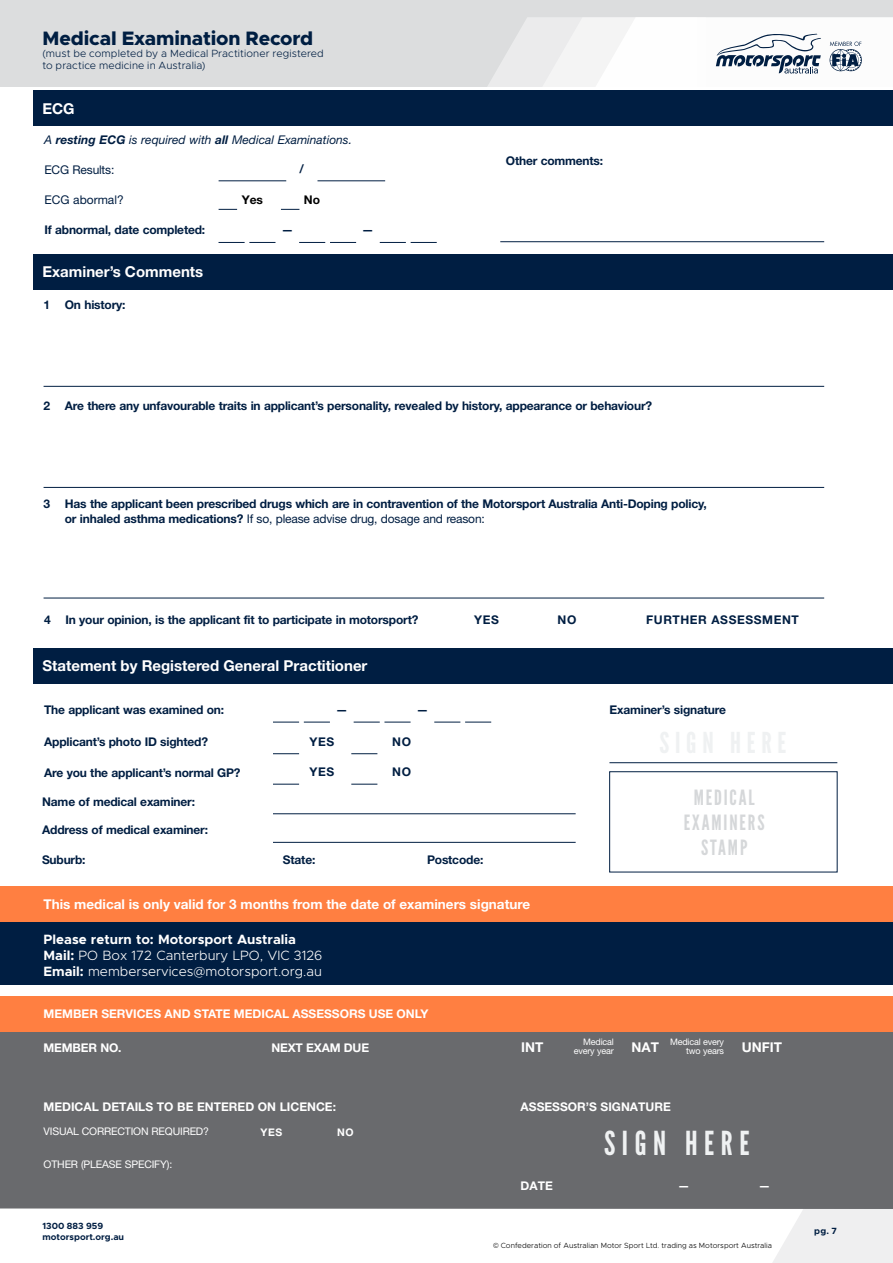
<style>
.page{position:relative;width:893px;height:1263px;background:#fff}
.page>*{position:absolute;margin:0;border:0;box-sizing:border-box;transform-origin:0 0}
.t1{font:33px "League Gothic";letter-spacing:.2em;color:#eff1f2}
.t2{font:21px/25.2px "League Gothic";letter-spacing:.09em;color:#d5d7d9;text-align:center}
.t3{font:800 19.5px "Metropolis";letter-spacing:-.01em;color:#001e42}
.t4{font:700 15px "Helvetica Neue LT Std";color:#fff}
.t5{font:300 13.5px/16.2px "Metropolis";color:#fff}
.t6{font:700 13.5px "Helvetica Neue LT Std";color:#fff}
.t7{font:700 12px/14.4px "Helvetica Neue LT Std";letter-spacing:-.015em;color:#001e42}
.t8{font:700 12px "Helvetica Neue LT Std";color:#fff}
.t9{font:italic 12px "Helvetica Neue LT Std";color:#001e42}
.t10{font:12px "Helvetica Neue LT Std";letter-spacing:-.005em;color:#001e42}
.t11{font:700 12px "Helvetica Neue LT Std";letter-spacing:.05em;color:#001e42}
.t12{font:700 12px "Helvetica Neue LT Std";color:#000}
.t13{font:300 10.5px/12px "Metropolis";letter-spacing:.01em;color:#001e42}
.t14{font:10.5px "Helvetica Neue LT Std";letter-spacing:-.015em;color:#fff}
.t15{font:700 10.5px "Helvetica Neue LT Std";color:#fff}
.t16{font:9px/9px "Helvetica Neue LT Std";letter-spacing:-.02em;color:#fff;text-align:right}
.t17{font:700 9px/10.8px "Metropolis";color:#001e42}
.t18{font:300 7.5px "Metropolis";color:#000}
.s1{font-weight:700}
.s2{font-weight:400}
.s3{font-family:"Montserrat"}
</style>
<div class="page">
<div style="left:0;top:0;width:893px;height:87px;background:#dcddde"></div>
<svg style="left:488px;top:17px;width:405px;height:70px"></svg>
<svg style="left:773px;top:1209px;width:120px;height:54px"></svg>
<div style="left:0;top:1032px;width:893px;height:177px;background:#696a6d"></div>
<div style="left:33px;top:91px;width:860px;height:35px;background:#001e42"></div>
<div style="left:0;top:887px;width:893px;height:35px;background:#ff7f41"></div>
<div style="left:0;top:996px;width:893px;height:36px;background:#ff7f41"></div>
<div style="left:33px;top:254px;width:860px;height:35px;background:#001e42"></div>
<div style="left:33px;top:648px;width:860px;height:36px;background:#001e42"></div>
<div style="left:609px;top:771px;width:228px;height:101px;background:#fff;border:1px solid #001e42"></div>
<svg style="left:219px;top:209px;width:18px;height:1px"></svg>
<svg style="left:219px;top:242px;width:56px;height:1px"></svg>
<svg style="left:299px;top:242px;width:57px;height:1px"></svg>
<svg style="left:380px;top:242px;width:57px;height:1px"></svg>
<hr style="left:500px;top:241px;width:324px;height:1px;background:#001e42">
<hr style="left:44px;top:386px;width:780px;height:1px;background:#001e42">
<hr style="left:44px;top:487px;width:780px;height:1px;background:#001e42">
<hr style="left:44px;top:598px;width:780px;height:1px;background:#001e42">
<hr style="left:219px;top:181px;width:67px;height:1px;background:#001e42">
<hr style="left:317px;top:181px;width:68px;height:1px;background:#001e42">
<svg style="left:281px;top:209px;width:18px;height:1px"></svg>
<svg style="left:273px;top:753px;width:26px;height:1px"></svg>
<svg style="left:273px;top:784px;width:26px;height:1px"></svg>
<hr style="left:273px;top:813px;width:303px;height:1px;background:#001e42">
<hr style="left:273px;top:842px;width:303px;height:1px;background:#001e42">
<hr style="left:609px;top:762px;width:228px;height:1px;background:#001e42">
<svg style="left:351px;top:753px;width:26px;height:1px"></svg>
<svg style="left:351px;top:784px;width:26px;height:1px"></svg>
<svg style="left:273px;top:722px;width:57px;height:1px"></svg>
<svg style="left:354px;top:722px;width:57px;height:1px"></svg>
<svg style="left:434px;top:722px;width:57px;height:1px"></svg>
<div style="left:0;top:922px;width:893px;height:62px;background:#001e42"></div>
<h3 class="t3" style="left:43px;top:26px;width:272px">Medical Examination Record</h3>
<p class="t13" style="left:43px;top:48px;width:283px">(must be completed by a Medical Practitioner registered to practice medicine in Australia)</p>
<p class="t4" style="left:42px;top:99px;width:34px">ECG</p>
<p class="t9" style="left:44px;top:133px;width:309px">A <span class="s1">resting ECG</span> is required with <span class="s1">all</span> Medical Examinations.</p>
<p class="t10" style="left:44px;top:162px;width:71px">ECG Results:</p>
<p class="t7" style="left:300px;top:161px;width:6px">/</p>
<p class="t10" style="left:44px;top:193px;width:81px">ECG abormal?</p>
<p class="t12" style="left:242px;top:192px;width:23px">Yes</p>
<p class="t12" style="left:304px;top:192px;width:18px">No</p>
<p class="t7" style="left:44px;top:222px;width:162px">If abnormal, date completed:</p>
<p class="t7" style="left:281px;top:222px;width:13px">—</p>
<p class="t7" style="left:362px;top:222px;width:13px">—</p>
<p class="t4" style="left:42px;top:263px;width:162px">Examiner’s Comments</p>
<p class="t7" style="left:44px;top:297px;width:84px">1 On history:</p>
<p class="t7" style="left:506px;top:154px;width:99px">Other comments:</p>
<p class="t7" style="left:44px;top:398px;width:610px">2 Are there any unfavourable traits in applicant’s personality, revealed by history, appearance or behaviour?</p>
<p class="t7" style="left:65px;top:496px;width:643px;text-indent:-21px">3 Has the applicant been prescribed drugs which are in contravention of the Motorsport Australia Anti-Doping policy, or inhaled asthma medications? <span class="s2">If so, please advise drug, dosage and reason:</span></p>
<p class="t7" style="left:44px;top:612px;width:376px">4 In your opinion, is the applicant fit to participate in motorsport?</p>
<p class="t4" style="left:42px;top:657px;width:326px">Statement by Registered General Practitioner</p>
<p class="t7" style="left:44px;top:702px;width:182px">The applicant was examined on:</p>
<p class="t7" style="left:44px;top:734px;width:165px">Applicant’s photo ID sighted?</p>
<p class="t7" style="left:44px;top:765px;width:198px">Are you the applicant’s normal GP?</p>
<p class="t7" style="left:336px;top:702px;width:13px">—</p>
<p class="t7" style="left:416px;top:702px;width:13px">—</p>
<p class="t7" style="left:310px;top:734px;width:26px">YES</p>
<p class="t7" style="left:310px;top:764px;width:26px">YES</p>
<p class="t7" style="left:392px;top:734px;width:20px">NO</p>
<p class="t7" style="left:392px;top:764px;width:20px">NO</p>
<p class="t7" style="left:474px;top:612px;width:26px">YES</p>
<p class="t7" style="left:558px;top:612px;width:20px">NO</p>
<p class="t11" style="left:646px;top:613px;width:154px">FURTHER ASSESSMENT</p>
<p class="t7" style="left:609px;top:702px;width:118px">Examiner’s signature</p>
<p class="t7" style="left:42px;top:794px;width:154px">Name of medical examiner:</p>
<p class="t7" style="left:42px;top:822px;width:167px">Address of medical examiner:</p>
<p class="t7" style="left:42px;top:852px;width:45px">Suburb:</p>
<p class="t7" style="left:283px;top:852px;width:34px">State:</p>
<p class="t7" style="left:427px;top:852px;width:58px">Postcode:</p>
<p class="t6" style="left:44px;top:896px;width:488px">This medical is only valid for 3 months from the date of examiners signature</p>
<p class="t5" style="left:44px;top:931px;width:280px"><span class="s1">Please return to: Motorsport Australia<br>Mail:</span> PO Box 172 Canterbury LPO, VIC 3126<br><span class="s1">Email:</span> memberservices@motorsport.org.au</p>
<p class="t8" style="left:44px;top:1007px;width:387px">MEMBER SERVICES AND STATE MEDICAL ASSESSORS USE ONLY</p>
<h2 class="t2" style="left:684px;top:785px;width:82px">MEDICAL<br>EXAMINERS<br>STAMP</h2>
<p class="t8" style="left:44px;top:1041px;width:80px">MEMBER NO.</p>
<p class="t16" style="left:574px;top:1037px;width:41px">Medical every year</p>
<p class="t16" style="left:670px;top:1037px;width:55px">Medical every two years</p>
<p class="t8" style="left:271px;top:1041px;width:99px">NEXT EXAM DUE</p>
<p class="t6" style="left:521px;top:1039px;width:24px">INT</p>
<p class="t6" style="left:631px;top:1039px;width:29px">NAT</p>
<p class="t6" style="left:742px;top:1039px;width:42px">UNFIT</p>
<p class="t8" style="left:44px;top:1099px;width:294px">MEDICAL DETAILS TO BE ENTERED ON LICENCE:</p>
<p class="t8" style="left:521px;top:1099px;width:152px">ASSESSOR’S SIGNATURE</p>
<p class="t14" style="left:44px;top:1125px;width:167px">VISUAL CORRECTION REQUIRED?</p>
<p class="t14" style="left:44px;top:1158px;width:130px">OTHER (PLEASE SPECIFY):</p>
<p class="t17" style="left:43px;top:1220px;width:83px">1300 883 959 motorsport.org.au</p>
<p class="t15" style="left:261px;top:1126px;width:23px">YES</p>
<p class="t15" style="left:337px;top:1126px;width:18px">NO</p>
<h1 class="t1" style="left:604px;top:1123px;width:147px">SIGN HERE</h1>
<p class="t8" style="left:521px;top:1178px;width:34px">DATE</p>
<p class="t8" style="left:678px;top:1178px;width:13px">—</p>
<p class="t8" style="left:758px;top:1178px;width:13px">—</p>
<p class="t18" style="left:493px;top:1240px;width:280px"><span class="s3">©</span> Confederation of Australian Motor Sport Ltd. trading as Motorsport Australia</p>
<p class="t17" style="left:814px;top:1225px;width:24px">pg. 7</p>
</div>
